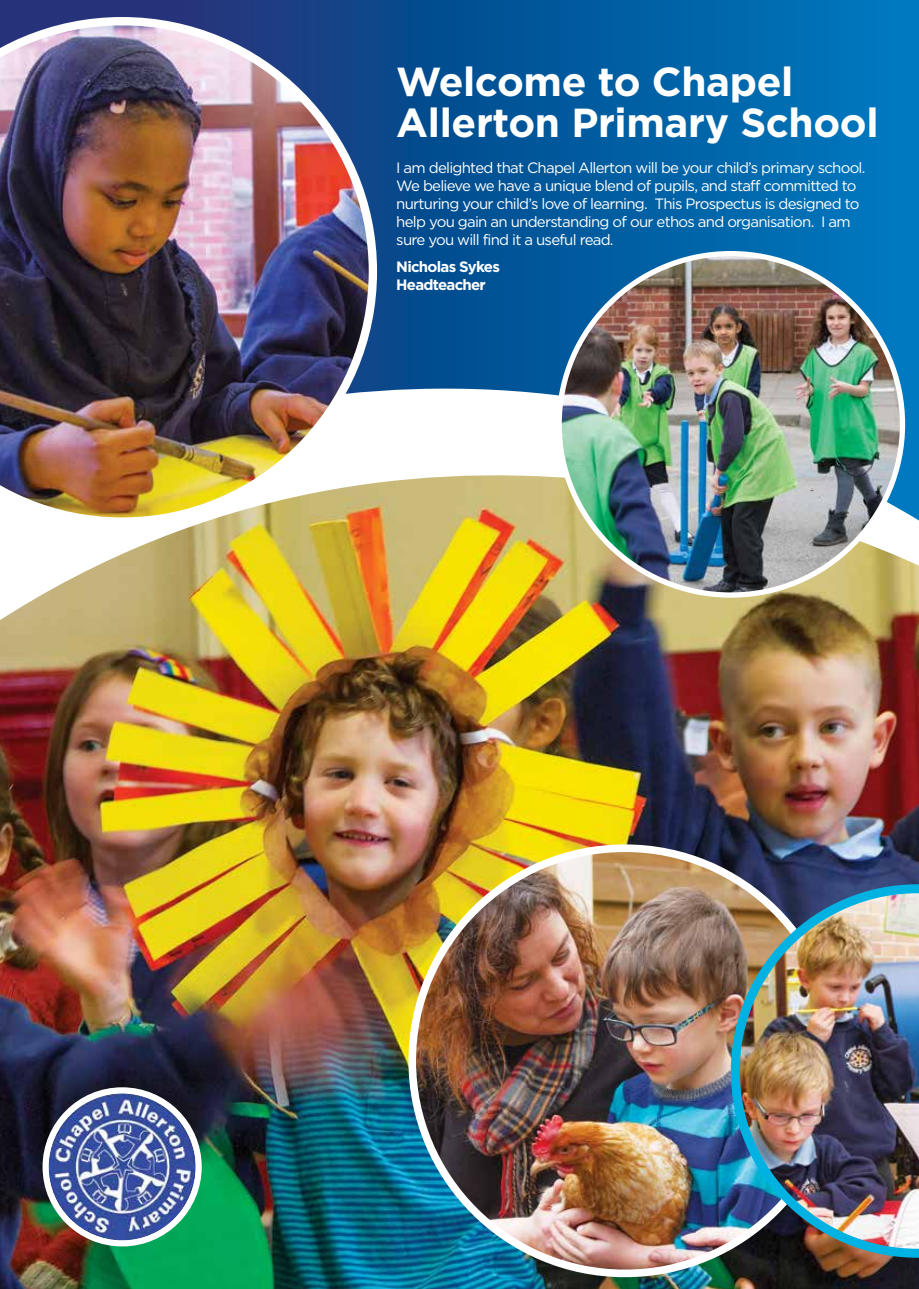
<style>
.page{position:relative;width:919px;height:1289px;background:#fff}
.page>*{position:absolute;margin:0;border:0;box-sizing:border-box;transform-origin:0 0}
.t1{font:700 40.5px/40.5px "Gotham";letter-spacing:-.01em;color:#fff}
.t2{font:15px/18px "Gotham";letter-spacing:-.05em;color:#fff}
.t3{font:700 15px/18px "Gotham";letter-spacing:-.05em;color:#fff}
</style>
<div class="page">
<svg style="left:0;top:0;width:918px;height:236px;background:#025ea3"></svg>
<img style="left:0;top:958px;width:918px;height:330px">
<img style="left:0;top:236px;width:918px;height:722px">
<img style="left:0;top:17px;width:377px;height:508px">
<img style="left:412px;top:848px;width:425px;height:425px;border-radius:213px">
<div style="left:46px;top:1090px;width:153px;height:153px;background:#fff;border-radius:50%"></div>
<img style="left:49px;top:1093px;width:147px;height:147px;border-radius:74px">
<div style="left:43px;top:1087px;width:159px;height:159px;border:6px solid #fff;border-radius:50%"></div>
<img style="left:730px;top:884px;width:188px;height:373px">
<img style="left:559px;top:254px;width:343px;height:341px">
<h1 class="t1" style="left:396px;top:61px;width:484px">Welcome to Chapel<br>Allerton Primary School</h1>
<p class="t2" style="left:396px;top:159px;width:470px">I am delighted that Chapel Allerton will be your child’s primary school.<br>We believe we have a unique blend of pupils, and staff committed to nurturing your child’s love of learning. This Prospectus is designed to help you gain an understanding of our ethos and organisation. I am sure you will find it a useful read.</p>
<p class="t3" style="left:396px;top:257px;width:105px">Nicholas Sykes<br>Headteacher</p>
</div>
